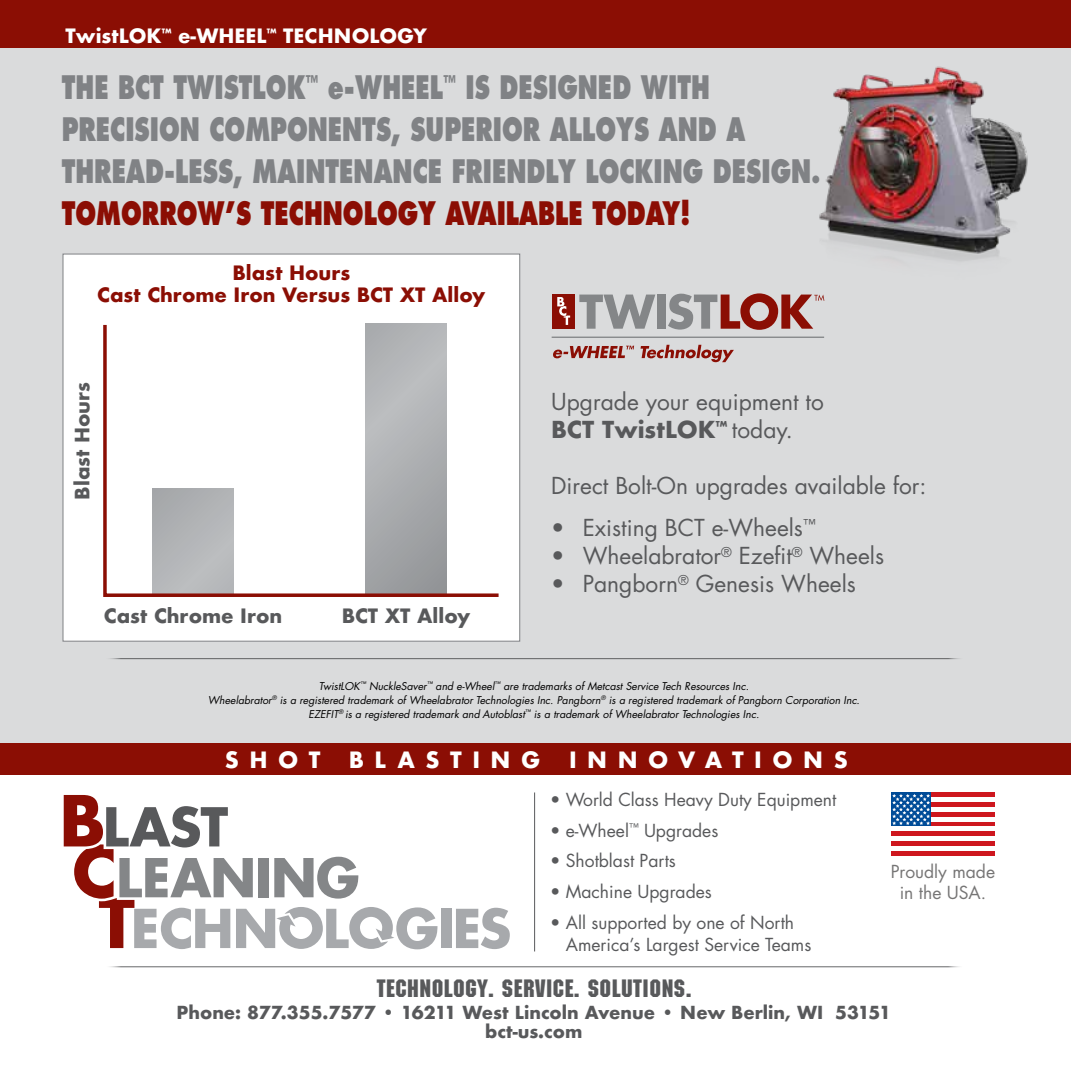
<style>
.page{position:relative;width:1071px;height:1071px;background:#fff}
.page>*{position:absolute;margin:0;border:0;box-sizing:border-box;transform-origin:0 0}
.t1{font:800 31.5px/42px "Futura Std";color:#808285;scale:.73 1}
.t2{font:800 31.5px "Futura Std";color:#8b0e04;scale:.73 1}
.t3{font:24.5px "Machine";letter-spacing:.02em;color:#58595b}
.t4{font:22.75px/28px "Futura";color:#58595b}
.t5{font:700 21.88px "Futura";letter-spacing:.48em;color:#fff}
.t6{font:700 19.25px/21.5px "Futura";color:#8b0e04;text-align:center}
.t7{font:700 19.25px "Futura";color:#58595b}
.t8{font:700 19.25px "Futura";color:#fff}
.t9{font:17.5px/22.8px "Futura";color:#58595b}
.t10{font:700 17.5px/19.2px "Futura";color:#58595b;text-align:center}
.t11{font:17.5px/21.3px "Futura Std";color:#767575;text-align:center}
.t12{font:italic 10.5px/14px "Futura";color:#000;text-align:center}
.s1{font-weight:700}
</style>
<div class="page">
<div style="left:0;top:0;width:1071px;height:743px;background:#dadbdc"></div>
<div style="left:63px;top:254px;width:457px;height:388px;background:#fff;border:1px solid #808285"></div>
<div style="left:0;top:743px;width:1071px;height:31px;background:#8b0e04"></div>
<div style="left:441px;top:909px;width:10px;height:39px;background:#a7a9ac"></div>
<svg style="left:456px;top:908px;width:54px;height:41px"></svg>
<svg style="left:64px;top:795px;width:374px;height:154px"></svg>
<hr style="left:105px;top:966px;width:859px;height:1px;background:#58595b">
<hr style="left:105px;top:658px;width:859px;height:1px;background:#58595b">
<hr style="left:534px;top:792px;width:1px;height:159px;background:#58595b">
<div style="left:891px;top:792px;width:103px;height:64px;background:#ce171e"></div>
<div style="left:891px;top:846px;width:103px;height:5px;background:#fff"></div>
<div style="left:891px;top:836px;width:103px;height:5px;background:#fff"></div>
<div style="left:891px;top:826px;width:103px;height:5px;background:#fff"></div>
<div style="left:891px;top:817px;width:103px;height:5px;background:#fff"></div>
<div style="left:891px;top:807px;width:103px;height:5px;background:#fff"></div>
<div style="left:891px;top:797px;width:103px;height:5px;background:#fff"></div>
<div style="left:891px;top:792px;width:40px;height:34px;background:#004c98"></div>
<svg style="left:892px;top:794px;width:38px;height:31px"></svg>
<div style="left:0;top:0;width:1071px;height:47px;background:#8b0e04"></div>
<svg style="left:103px;top:323px;width:396px;height:274px"></svg>
<svg style="left:579px;top:295px;width:76px;height:34px"></svg>
<div style="left:657px;top:295px;width:9px;height:34px;background:#848688"></div>
<div style="left:552px;top:295px;width:23px;height:34px;background:#8b0e04"></div>
<svg style="left:557px;top:297px;width:13px;height:28px"></svg>
<svg style="left:553px;top:346px;width:81px;height:12px"></svg>
<svg style="left:641px;top:345px;width:93px;height:17px"></svg>
<hr style="left:552px;top:337px;width:272px;height:1px;background:#848688">
<svg style="left:668px;top:293px;width:146px;height:37px"></svg>
<img style="left:773px;top:66px;width:255px;height:237px">
<h3 class="t8" style="left:66px;top:22px;width:363px">TwistLOK<sup>™</sup> e-WHEEL<sup>™</sup> TECHNOLOGY</h3>
<h1 class="t1" style="left:62px;top:66px;width:1041px">THE BCT TWISTLOK<sup>™</sup> e-WHEEL<sup>™</sup> IS DESIGNED WITH<br>PRECISION COMPONENTS, SUPERIOR ALLOYS AND A<br>THREAD-LESS, MAINTENANCE FRIENDLY LOCKING DESIGN.</h1>
<h1 class="t2" style="left:62px;top:193px;width:863px">TOMORROW’S TECHNOLOGY AVAILABLE TODAY!</h1>
<h3 class="t6" style="left:97px;top:262px;width:390px">Blast Hours<br>Cast Chrome Iron Versus BCT XT Alloy</h3>
<h3 class="t7" style="left:68px;top:500px;width:119px;rotate:-90deg">Blast Hours</h3>
<h3 class="t7" style="left:104px;top:602px;width:180px">Cast Chrome Iron</h3>
<h3 class="t7" style="left:342px;top:602px;width:130px">BCT XT Alloy</h3>
<h3 class="t4" style="left:551px;top:387px;width:274px">Upgrade your equipment to<br><span class="s1">BCT TwistLOK</span><sup>™</sup> today.</h3>
<h3 class="t4" style="left:551px;top:471px;width:377px">Direct Bolt-On upgrades available for:</h3>
<h3 class="t4" style="left:551px;top:513px;width:266px">• Existing BCT e-Wheels<sup>™</sup></h3>
<h3 class="t4" style="left:551px;top:541px;width:334px">• Wheelabrator<sup>®</sup> Ezefit<sup>®</sup> Wheels</h3>
<h3 class="t4" style="left:551px;top:569px;width:306px">• Pangborn<sup>®</sup> Genesis Wheels</h3>
<p class="t12" style="left:208px;top:679px;width:654px">TwistLOK<sup>™</sup> NuckleSaver<sup>™</sup> and e-Wheel<sup>™</sup> are trademarks of Metcast Service Tech Resources Inc.<br>Wheelabrator<sup>®</sup> is a registered trademark of Wheelabrator Technologies Inc. Pangborn<sup>®</sup> is a registered trademark of Pangborn Corporation Inc.<br>EZEFIT<sup>®</sup> is a registered trademark and Autoblast<sup>™</sup> is a trademark of Wheelabrator Technologies Inc.</p>
<h3 class="t5" style="left:225px;top:744px;width:97px">SHOT</h3>
<h3 class="t5" style="left:349px;top:744px;width:193px">BLASTING</h3>
<h3 class="t5" style="left:569px;top:744px;width:280px">INNOVATIONS</h3>
<h3 class="t9" style="left:550px;top:788px;width:288px">• World Class Heavy Duty Equipment</h3>
<h3 class="t9" style="left:550px;top:819px;width:170px">• e-Wheel<sup>™</sup> Upgrades</h3>
<h3 class="t9" style="left:550px;top:849px;width:127px">• Shotblast Parts</h3>
<h3 class="t9" style="left:550px;top:880px;width:163px">• Machine Upgrades</h3>
<h3 class="t9" style="left:566px;top:911px;width:247px;text-indent:-16px">• All supported by one of North<br>America’s Largest Service Teams</h3>
<h3 class="t11" style="left:891px;top:861px;width:106px">Proudly made in the USA.</h3>
<h2 class="t3" style="left:377px;top:974px;width:316px">TECHNOLOGY. SERVICE. SOLUTIONS.</h2>
<h3 class="t10" style="left:177px;top:1003px;width:716px">Phone: 877.355.7577 • 16211 West Lincoln Avenue • New Berlin, WI 53151 bct-us.com</h3>
</div>
